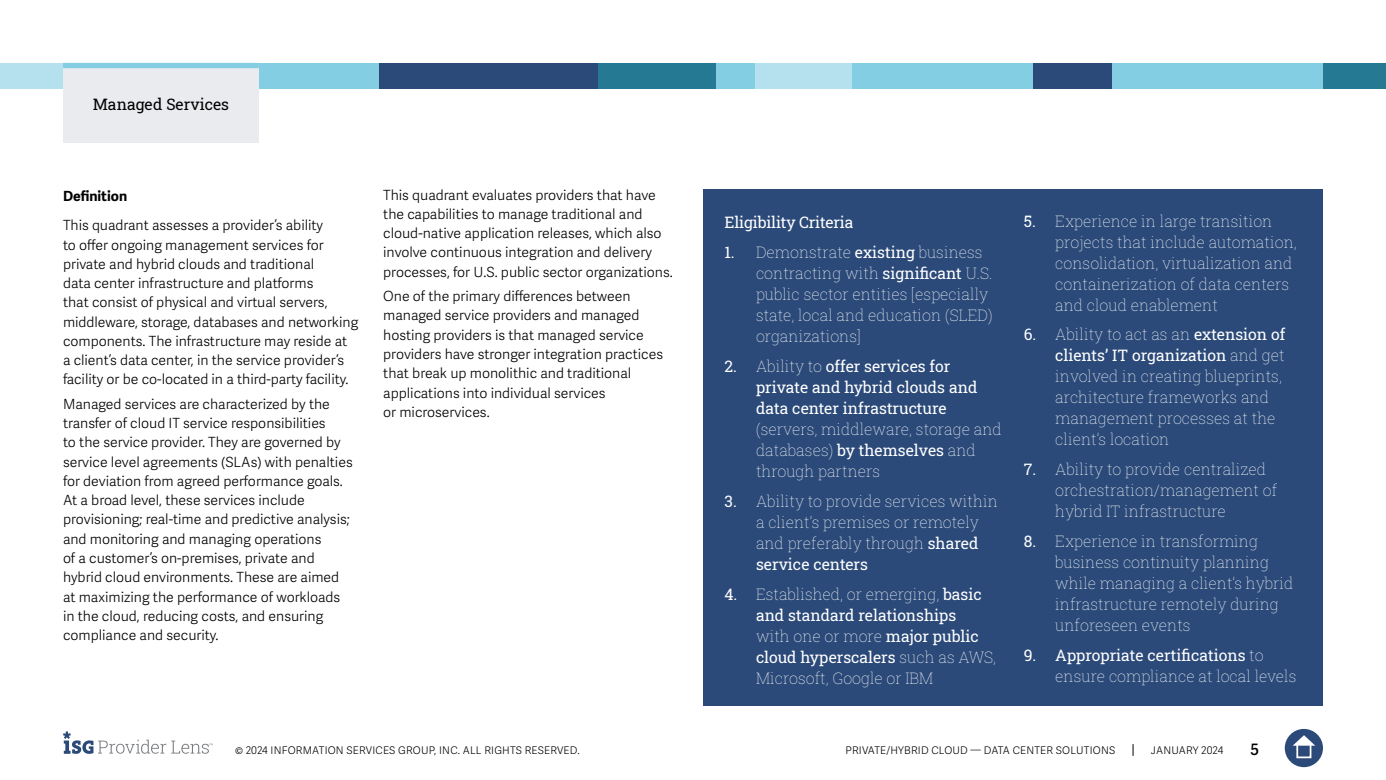
<style>
.page{position:relative;width:1386px;height:780px;background:#fff}
.page>*{position:absolute;margin:0;border:0;box-sizing:border-box;transform-origin:0 0}
.t1{font:15.75px/21px "Roboto Slab ISG P Thin";color:#fff}
.t2{font:15.75px/21px "Roboto Slab ISG P Regular";color:#fff}
.t3{font:15.75px "Roboto Slab ISG P Regular";color:#000}
.t4{font:600 15.75px "Adelle Sans";color:#000}
.t5{font:300 14px/19.2px "Adelle Sans";color:#000101}
.t6{font:700 14px "Adelle Sans";color:#000}
.t7{font:300 10.5px "Adelle Sans";letter-spacing:.02em;color:#000}
.s1{font-family:"Roboto Slab ISG P Regular"}
.s2{font-family:"Roboto Slab ISG P Thin"}
</style>
<div class="page">
<svg style="left:1133px;top:744px;width:1px;height:12px"></svg>
<div style="left:1285px;top:729px;width:38px;height:38px;background:#2b4a79;border-radius:50%"></div>
<svg style="left:1293px;top:735px;width:22px;height:10px"></svg>
<div style="left:1296px;top:743px;width:15px;height:15px;border:2px solid #fff"></div>
<svg style="left:63px;top:731px;width:150px;height:23px"></svg>
<div style="left:1047px;top:63px;width:276px;height:26px;background:#84cee3"></div>
<div style="left:0;top:63px;width:158px;height:26px;background:#b4e1ed"></div>
<div style="left:158px;top:63px;width:233px;height:26px;background:#84cee3"></div>
<div style="left:850px;top:63px;width:184px;height:26px;background:#84cee3"></div>
<div style="left:1323px;top:63px;width:63px;height:26px;background:#257992"></div>
<div style="left:1033px;top:63px;width:79px;height:26px;background:#2b4a79"></div>
<div style="left:754px;top:63px;width:98px;height:26px;background:#b4e1ed"></div>
<div style="left:598px;top:63px;width:157px;height:26px;background:#84cee3"></div>
<div style="left:598px;top:63px;width:118px;height:26px;background:#257992"></div>
<div style="left:379px;top:63px;width:219px;height:26px;background:#2b4a79"></div>
<div style="left:63px;top:64px;width:196px;height:78px;background:#e9ebee"></div>
<div style="left:63px;top:63px;width:196px;height:5px;background:#84cee3"></div>
<div style="left:704px;top:189px;width:619px;height:516px;background:#2b4a79"></div>
<p class="t3" style="left:93px;top:93px;width:138px">Managed Services</p>
<p class="t6" style="left:63px;top:187px;width:66px">Definition</p>
<p class="t5" style="left:63px;top:216px;width:297px">This quadrant assesses a provider’s ability<br>to offer ongoing management services for private and hybrid clouds and traditional<br>data center infrastructure and platforms<br>that consist of physical and virtual servers, middleware, storage, databases and networking components. The infrastructure may reside at<br>a client’s data center, in the service provider’s facility or be co-located in a third-party facility.</p>
<p class="t5" style="left:63px;top:395px;width:291px">Managed services are characterized by the transfer of cloud IT service responsibilities<br>to the service provider. They are governed by service level agreements (SLAs) with penalties for deviation from agreed performance goals.<br>At a broad level, these services include provisioning; real-time and predictive analysis; and monitoring and managing operations<br>of a customer’s on-premises, private and hybrid cloud environments. These are aimed at maximizing the performance of workloads in the cloud, reducing costs, and ensuring compliance and security.</p>
<p class="t5" style="left:383px;top:185px;width:291px">This quadrant evaluates providers that have the capabilities to manage traditional and cloud-native application releases, which also involve continuous integration and delivery processes, for U.S. public sector organizations.</p>
<p class="t5" style="left:383px;top:287px;width:281px">One of the primary differences between managed service providers and managed hosting providers is that managed service providers have stronger integration practices that break up monolithic and traditional applications into individual services<br>or microservices.</p>
<p class="t2" style="left:724px;top:212px;width:130px">Eligibility Criteria</p>
<p class="t1" style="left:756px;top:241px;width:238px;text-indent:-32px"><span class="s1">1.</span> Demonstrate <span class="s1">existing</span> business contracting with <span class="s1">significant</span> U.S. public sector entities [especially state, local and education (SLED) organizations]</p>
<p class="t2" style="left:756px;top:355px;width:223px;text-indent:-32px">2. <span class="s2">Ability to</span> offer services for private and hybrid clouds and data center infrastructure</p>
<p class="t1" style="left:756px;top:418px;width:247px">(servers, middleware, storage and databases) <span class="s1">by themselves</span> and through partners</p>
<p class="t1" style="left:756px;top:490px;width:243px;text-indent:-32px"><span class="s1">3.</span> Ability to provide services within a client’s premises or remotely and preferably through <span class="s1">shared</span></p>
<p class="t2" style="left:756px;top:553px;width:114px">service centers</p>
<p class="t1" style="left:724px;top:583px;width:259px"><span class="s1">4.</span> Established, or emerging, <span class="s1">basic</span></p>
<p class="t2" style="left:756px;top:604px;width:202px">and standard relationships</p>
<p class="t1" style="left:756px;top:625px;width:224px">with one or more <span class="s1">major public</span></p>
<p class="t2" style="left:756px;top:646px;width:242px">cloud hyperscalers <span class="s2">such as AWS,</span></p>
<p class="t1" style="left:756px;top:667px;width:179px">Microsoft, Google or IBM</p>
<p class="t1" style="left:1055px;top:210px;width:243px;text-indent:-32px"><span class="s1">5.</span> Experience in large transition projects that include automation, consolidation, virtualization and containerization of data centers and cloud enablement</p>
<p class="t1" style="left:1024px;top:324px;width:263px"><span class="s1">6.</span> Ability to act as an <span class="s1">extension of</span></p>
<p class="t2" style="left:1055px;top:345px;width:231px">clients’ IT organization <span class="s2">and get</span></p>
<p class="t1" style="left:1055px;top:366px;width:228px">involved in creating blueprints, architecture frameworks and management processes at the client’s location</p>
<p class="t1" style="left:1055px;top:458px;width:224px;text-indent:-32px"><span class="s1">7.</span> Ability to provide centralized orchestration/management of hybrid IT infrastructure</p>
<p class="t1" style="left:1055px;top:530px;width:240px;text-indent:-32px"><span class="s1">8.</span> Experience in transforming business continuity planning while managing a client’s hybrid infrastructure remotely during unforeseen events</p>
<p class="t2" style="left:1024px;top:644px;width:241px">9. Appropriate certifications <span class="s2">to</span></p>
<p class="t1" style="left:1055px;top:665px;width:243px">ensure compliance at local levels</p>
<p class="t7" style="left:235px;top:744px;width:346px">© 2024 INFORMATION SERVICES GROUP, INC. ALL RIGHTS RESERVED.</p>
<p class="t7" style="left:845px;top:744px;width:271px">PRIVATE/HYBRID CLOUD — DATA CENTER SOLUTIONS</p>
<p class="t7" style="left:1151px;top:744px;width:74px">JANUARY 2024</p>
<p class="t4" style="left:1250px;top:740px;width:10px">5</p>
</div>
